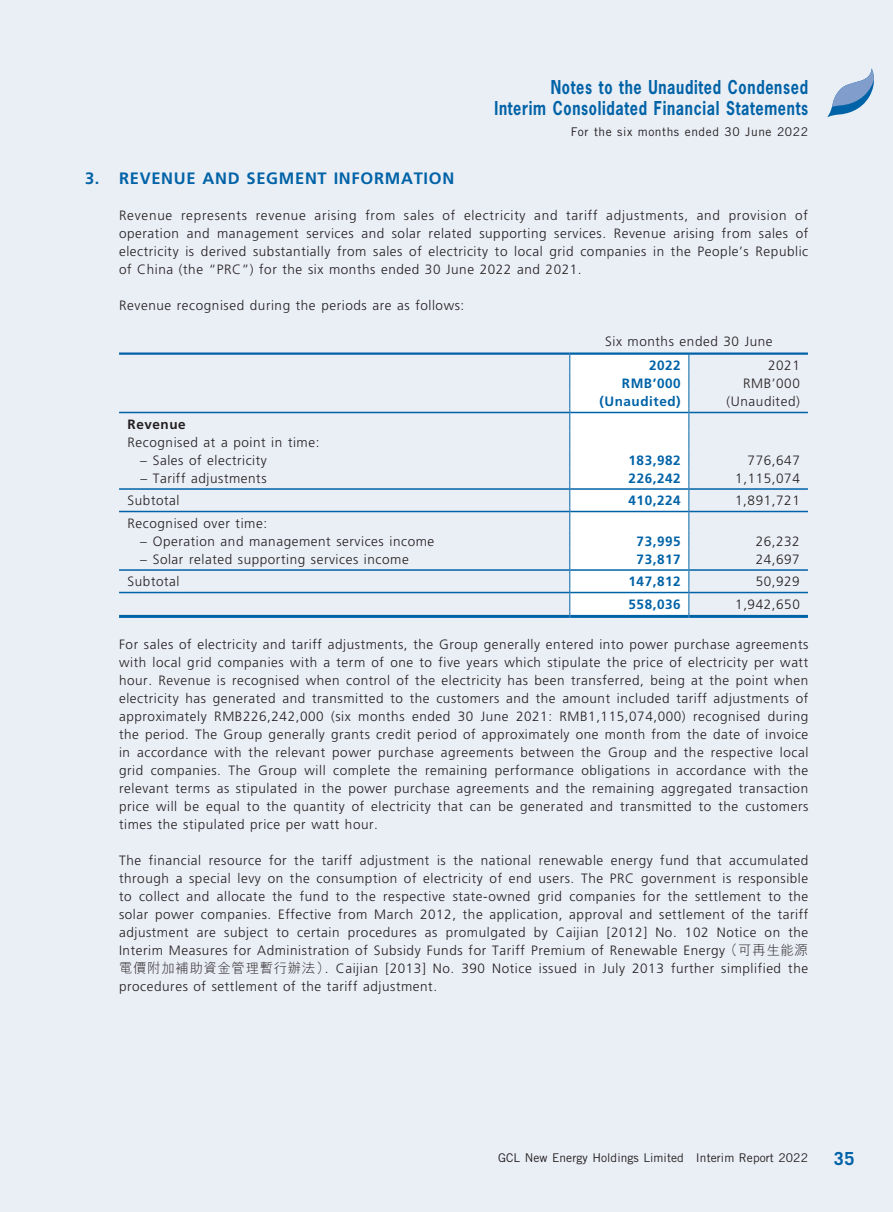
<style>
.page{position:relative;width:893px;height:1212px;background:#eaeef5}
.page>*{position:absolute;margin:0;border:0;box-sizing:border-box;transform-origin:0 0}
.t1{font:700 18px/21px "News Gothic Std";letter-spacing:.045em;color:#0163a7;text-align:right;scale:.8 1}
.t2{font:700 18px "Trade Gothic LT Std";color:#0163a7}
.t3{font:700 16.5px "Frutiger LT Std";letter-spacing:.04em;color:#0163a7}
.t4{font:300 13.5px/18px "Frutiger LT Std";letter-spacing:.04em;color:#231f20;text-align:justify}
.t5{font:700 13.5px "Frutiger LT Std";letter-spacing:.04em;color:#0163a7}
.t6{font:700 13.5px "Frutiger LT Std";letter-spacing:.04em;color:#231f20}
.t7{font:12px "Trade Gothic LT Std";letter-spacing:.005em;color:#231f20}
.t8{font:12px "Trade Gothic LT Std";letter-spacing:.045em;color:#231f20}
.s1{font-family:"M Hei HK"}
</style>
<div class="page">
<svg style="left:827px;top:68px;width:47px;height:50px"></svg>
<div style="left:569px;top:355px;width:120px;height:263px;background:#fff"></div>
<hr style="left:119px;top:352px;width:451px;height:3px;background:#0163a7">
<hr style="left:570px;top:352px;width:238px;height:3px;background:#0163a7">
<hr style="left:119px;top:412px;width:450px;height:1px;background:#0163a7">
<hr style="left:570px;top:412px;width:118px;height:1px;background:#0163a7">
<hr style="left:689px;top:412px;width:119px;height:1px;background:#0163a7">
<hr style="left:119px;top:488px;width:450px;height:2px;background:#0163a7">
<hr style="left:570px;top:488px;width:118px;height:2px;background:#0163a7">
<hr style="left:689px;top:488px;width:119px;height:2px;background:#0163a7">
<hr style="left:119px;top:511px;width:450px;height:1px;background:#0163a7">
<hr style="left:570px;top:511px;width:118px;height:1px;background:#0163a7">
<hr style="left:689px;top:511px;width:119px;height:1px;background:#0163a7">
<hr style="left:119px;top:569px;width:450px;height:2px;background:#0163a7">
<hr style="left:570px;top:569px;width:118px;height:2px;background:#0163a7">
<hr style="left:689px;top:569px;width:119px;height:2px;background:#0163a7">
<hr style="left:119px;top:592px;width:450px;height:1px;background:#0163a7">
<hr style="left:570px;top:592px;width:118px;height:1px;background:#0163a7">
<hr style="left:689px;top:592px;width:119px;height:1px;background:#0163a7">
<hr style="left:119px;top:615px;width:450px;height:3px;background:#0163a7">
<hr style="left:570px;top:615px;width:118px;height:3px;background:#0163a7">
<hr style="left:689px;top:615px;width:119px;height:3px;background:#0163a7">
<h1 class="t1" style="left:494px;top:77px;width:393px">Notes to the Unaudited Condensed<br>Interim Consolidated Financial Statements</h1>
<p class="t8" style="left:571px;top:125px;width:239px">For the six months ended 30 June 2022</p>
<p class="t3" style="left:85px;top:168px;width:371px">3. REVENUE AND SEGMENT INFORMATION</p>
<p class="t4" style="left:119px;top:206px;width:691px">Revenue represents revenue arising from sales of electricity and tariff adjustments, and provision of operation and management services and solar related supporting services. Revenue arising from sales of electricity is derived substantially from sales of electricity to local grid companies in the People’s Republic of China (the “PRC”) for the six months ended 30 June 2022 and 2021.</p>
<p class="t4" style="left:119px;top:296px;width:347px">Revenue recognised during the periods are as follows:</p>
<p class="t4" style="left:605px;top:332px;width:169px">Six months ended 30 June</p>
<p class="t5" style="left:649px;top:358px;width:33px">2022</p>
<p class="t4" style="left:768px;top:357px;width:33px">2021</p>
<p class="t5" style="left:622px;top:376px;width:60px">RMB’000</p>
<p class="t4" style="left:743px;top:375px;width:58px">RMB’000</p>
<p class="t5" style="left:599px;top:394px;width:83px">(Unaudited)</p>
<p class="t4" style="left:727px;top:393px;width:75px">(Unaudited)</p>
<p class="t6" style="left:128px;top:416px;width:60px">Revenue</p>
<p class="t4" style="left:128px;top:433px;width:193px">Recognised at a point in time:</p>
<p class="t4" style="left:140px;top:451px;width:128px">– Sales of electricity</p>
<p class="t5" style="left:629px;top:452px;width:54px">183,982</p>
<p class="t4" style="left:748px;top:451px;width:54px">776,647</p>
<p class="t4" style="left:140px;top:469px;width:128px">– Tariff adjustments</p>
<p class="t5" style="left:629px;top:470px;width:54px">226,242</p>
<p class="t4" style="left:735px;top:469px;width:66px">1,115,074</p>
<p class="t4" style="left:128px;top:492px;width:53px">Subtotal</p>
<p class="t5" style="left:629px;top:493px;width:54px">410,224</p>
<p class="t4" style="left:735px;top:492px;width:66px">1,891,721</p>
<p class="t4" style="left:128px;top:514px;width:141px">Recognised over time:</p>
<p class="t4" style="left:140px;top:532px;width:295px">– Operation and management services income</p>
<p class="t5" style="left:637px;top:533px;width:46px">73,995</p>
<p class="t4" style="left:756px;top:532px;width:46px">26,232</p>
<p class="t4" style="left:140px;top:550px;width:270px">– Solar related supporting services income</p>
<p class="t5" style="left:637px;top:551px;width:46px">73,817</p>
<p class="t4" style="left:756px;top:550px;width:46px">24,697</p>
<p class="t4" style="left:128px;top:573px;width:53px">Subtotal</p>
<p class="t5" style="left:629px;top:574px;width:54px">147,812</p>
<p class="t4" style="left:756px;top:573px;width:46px">50,929</p>
<p class="t5" style="left:629px;top:596px;width:54px">558,036</p>
<p class="t4" style="left:735px;top:595px;width:66px">1,942,650</p>
<p class="t4" style="left:119px;top:636px;width:691px">For sales of electricity and tariff adjustments, the Group generally entered into power purchase agreements with local grid companies with a term of one to five years which stipulate the price of electricity per watt hour. Revenue is recognised when control of the electricity has been transferred, being at the point when electricity has generated and transmitted to the customers and the amount included tariff adjustments of approximately RMB226,242,000 (six months ended 30 June 2021: RMB1,115,074,000) recognised during the period. The Group generally grants credit period of approximately one month from the date of invoice in accordance with the relevant power purchase agreements between the Group and the respective local grid companies. The Group will complete the remaining performance obligations in accordance with the relevant terms as stipulated in the power purchase agreements and the remaining aggregated transaction price will be equal to the quantity of electricity that can be generated and transmitted to the customers times the stipulated price per watt hour.</p>
<p class="t4" style="left:119px;top:852px;width:691px">The financial resource for the tariff adjustment is the national renewable energy fund that accumulated through a special levy on the consumption of electricity of end users. The PRC government is responsible to collect and allocate the fund to the respective state-owned grid companies for the settlement to the solar power companies. Effective from March 2012, the application, approval and settlement of the tariff adjustment are subject to certain procedures as promulgated by Caijian [2012] No. 102 Notice on the Interim Measures for Administration of Subsidy Funds for Tariff Premium of Renewable Energy <span class="s1">（可再生能源電價附加補助資金管理暫行辦法）</span>. Caijian [2013] No. 390 Notice issued in July 2013 further simplified the procedures of settlement of the tariff adjustment.</p>
<p class="t7" style="left:498px;top:1151px;width:311px">GCL New Energy Holdings Limited Interim Report 2022</p>
<h1 class="t2" style="left:834px;top:1148px;width:22px">35</h1>
</div>
